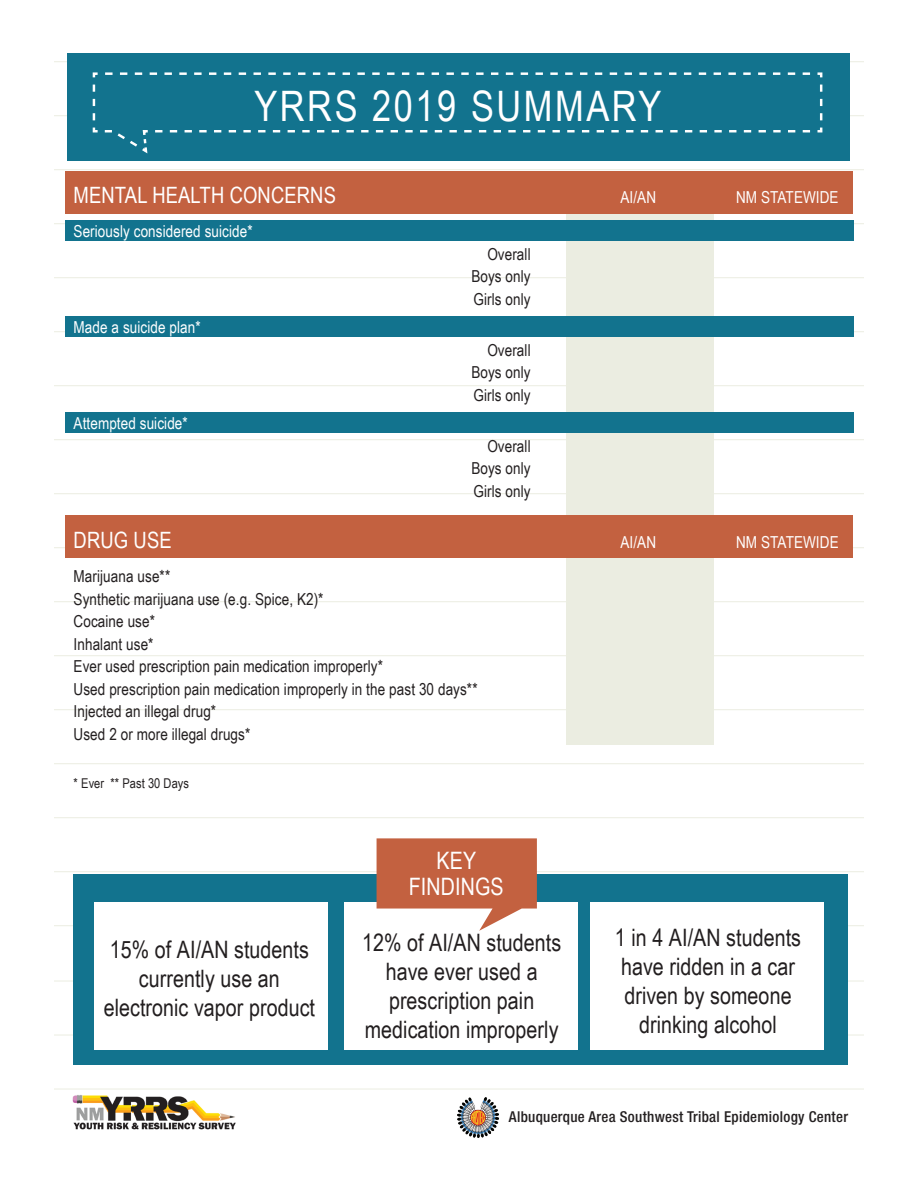
<style>
.page{position:relative;width:918px;height:1188px;background:#fff}
.page>*{position:absolute;margin:0;border:0;box-sizing:border-box;transform-origin:0 0}
.t1{font:42px "Arial Narrow";letter-spacing:.06em;color:#fff}
.t2{font:24px/28.8px "Arial Narrow";letter-spacing:.005em;color:#221e1f;text-align:center}
.t3{font:24px/25.5px "Arial Narrow";letter-spacing:.005em;color:#fff;text-align:center}
.t4{font:22.5px "Arial Narrow";letter-spacing:.005em;color:#fff}
.t5{font:16.5px/22.5px "Arial Narrow";letter-spacing:.005em;color:#231f20;text-align:justify}
.t6{font:16.5px "Arial Narrow";letter-spacing:.005em;color:#fff}
.t7{font:500 condensed 15px "Helvetica Neue LT Std";letter-spacing:.02em;color:#231f20}
.t8{font:13.5px "Arial Narrow";letter-spacing:.005em;color:#231f20}
</style>
<div class="page">
<hr style="left:54px;top:115px;width:810px;height:1px;background:#ebede1">
<hr style="left:54px;top:169px;width:810px;height:1px;background:#ebede1">
<hr style="left:54px;top:223px;width:810px;height:1px;background:#ebede1">
<hr style="left:54px;top:277px;width:810px;height:1px;background:#ebede1">
<hr style="left:54px;top:331px;width:810px;height:1px;background:#ebede1">
<hr style="left:54px;top:385px;width:810px;height:1px;background:#ebede1">
<hr style="left:54px;top:439px;width:810px;height:1px;background:#ebede1">
<hr style="left:54px;top:493px;width:810px;height:1px;background:#ebede1">
<hr style="left:54px;top:547px;width:810px;height:1px;background:#ebede1">
<hr style="left:54px;top:601px;width:810px;height:1px;background:#ebede1">
<hr style="left:54px;top:655px;width:810px;height:1px;background:#ebede1">
<hr style="left:54px;top:709px;width:810px;height:1px;background:#ebede1">
<hr style="left:54px;top:763px;width:810px;height:1px;background:#ebede1">
<hr style="left:54px;top:817px;width:810px;height:1px;background:#ebede1">
<hr style="left:54px;top:871px;width:810px;height:1px;background:#ebede1">
<hr style="left:54px;top:925px;width:810px;height:1px;background:#ebede1">
<hr style="left:54px;top:981px;width:810px;height:1px;background:#ebede1">
<hr style="left:54px;top:1035px;width:810px;height:1px;background:#ebede1">
<hr style="left:54px;top:1089px;width:810px;height:1px;background:#ebede1">
<hr style="left:54px;top:61px;width:810px;height:1px;background:#ebede1">
<div style="left:566px;top:181px;width:148px;height:564px;background:#ebede1"></div>
<div style="left:65px;top:171px;width:788px;height:43px;background:#c36140"></div>
<img style="left:458px;top:1097px;width:41px;height:40px">
<img style="left:72px;top:1095px;width:164px;height:35px">
<div style="left:65px;top:515px;width:788px;height:43px;background:#c36140"></div>
<div style="left:66px;top:220px;width:788px;height:21px;background:#12738e"></div>
<div style="left:66px;top:316px;width:788px;height:20px;background:#12738e"></div>
<div style="left:66px;top:412px;width:788px;height:21px;background:#12738e"></div>
<div style="left:67px;top:53px;width:783px;height:108px;background:#12738e"></div>
<svg style="left:92px;top:72px;width:731px;height:82px"></svg>
<div style="left:73px;top:874px;width:774px;height:191px;background:#12738e"></div>
<div style="left:590px;top:902px;width:234px;height:147px;background:#fff"></div>
<div style="left:94px;top:902px;width:233px;height:147px;background:#fff"></div>
<div style="left:344px;top:902px;width:234px;height:147px;background:#fff"></div>
<svg style="left:377px;top:838px;width:160px;height:93px"></svg>
<h1 class="t1" style="left:254px;top:75px;width:409px">YRRS 2019 SUMMARY</h1>
<h3 class="t4" style="left:74px;top:178px;width:264px">MENTAL HEALTH CONCERNS</h3>
<p class="t6" style="left:620px;top:185px;width:37px">AI/AN</p>
<p class="t6" style="left:736px;top:185px;width:104px">NM STATEWIDE</p>
<p class="t6" style="left:74px;top:219px;width:181px">Seriously considered suicide*</p>
<p class="t5" style="left:471px;top:242px;width:61px;text-indent:16px">Overall Boys only Girls only</p>
<p class="t6" style="left:74px;top:315px;width:129px">Made a suicide plan*</p>
<p class="t5" style="left:471px;top:338px;width:61px;text-indent:16px">Overall Boys only Girls only</p>
<p class="t6" style="left:74px;top:411px;width:116px">Attempted suicide*</p>
<p class="t5" style="left:471px;top:434px;width:61px;text-indent:16px">Overall Boys only Girls only</p>
<h3 class="t4" style="left:74px;top:523px;width:100px">DRUG USE</h3>
<p class="t6" style="left:620px;top:530px;width:37px">AI/AN</p>
<p class="t6" style="left:736px;top:530px;width:104px">NM STATEWIDE</p>
<p class="t5" style="left:74px;top:564px;width:405px;text-align:left">Marijuana use**<br>Synthetic marijuana use (e.g. Spice, K2)*<br>Cocaine use*<br>Inhalant use*<br>Ever used prescription pain medication improperly*<br>Used prescription pain medication improperly in the past 30 days**<br>Injected an illegal drug*<br>Used 2 or more illegal drugs*</p>
<p class="t8" style="left:74px;top:774px;width:117px">* Ever ** Past 30 Days</p>
<h2 class="t3" style="left:409px;top:847px;width:96px">KEY<br>FINDINGS</h2>
<h2 class="t2" style="left:104px;top:934px;width:213px">15% of AI/AN students currently use an electronic vapor product</h2>
<h2 class="t2" style="left:615px;top:922px;width:188px">1 in 4 AI/AN students have ridden in a car driven by someone drinking alcohol</h2>
<h2 class="t2" style="left:362px;top:927px;width:201px">12% of AI/AN students have ever used a prescription pain medication improperly</h2>
<p class="t7" style="left:509px;top:1108px;width:341px">Albuquerque Area Southwest Tribal Epidemiology Center</p>
</div>
